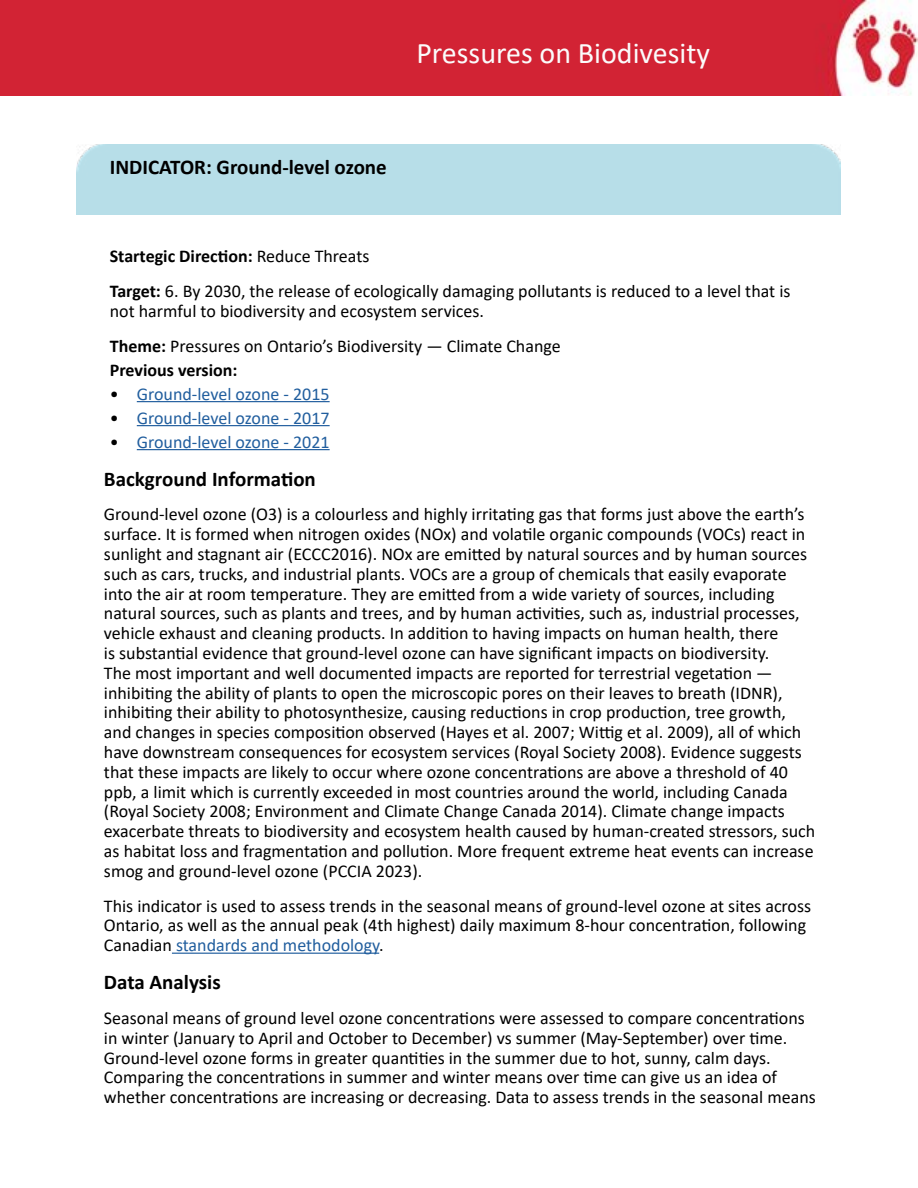
<style>
.page{position:relative;width:918px;height:1188px;background:#fff}
.page>*{position:absolute;margin:0;border:0;box-sizing:border-box;transform-origin:0 0}
.t1{font:30px "Calibri";color:#fbfbfb}
.t2{font:700 21px "Calibri";color:#000}
.t3{font:18px/19.8px "Calibri";color:#000}
.t4{font:18px "Calibri";color:#215e9e}
.t5{font:700 18px "Calibri";color:#000}
.s1{font-weight:700}
.s2{color:#000}
.s3{color:#215e9e}
</style>
<div class="page">
<img style="left:0;top:0;width:918px;height:95px">
<hr style="left:137px;top:401px;width:193px;height:1px;background:#215e9e">
<hr style="left:137px;top:425px;width:193px;height:1px;background:#215e9e">
<hr style="left:137px;top:449px;width:193px;height:1px;background:#215e9e">
<hr style="left:172px;top:953px;width:207px;height:1px;background:#215e9e">
<h1 class="t1" style="left:416px;top:32px;width:295px">Pressures on Biodivesity</h1>
<p class="t2" style="left:110px;top:152px;width:279px">INDICATOR: Ground-level ozone</p>
<p class="t3" style="left:110px;top:238px;width:682px;line-height:34.8px"><span class="s1">Startegic Direction:</span> Reduce Threats<br><span class="s1">Target:</span> 6. By 2030, the release of ecologically damaging pollutants is reduced to a level that is</p>
<p class="t3" style="left:110px;top:293px;width:453px;line-height:34.8px">not harmful to biodiversity and ecosystem services.<br><span class="s1">Theme:</span> Pressures on Ontario’s Biodiversity — Climate Change</p>
<p class="t5" style="left:110px;top:357px;width:129px">Previous version:</p>
<p class="t4" style="left:110px;top:381px;width:221px"><span class="s2">•</span> Ground-level ozone - 2015</p>
<p class="t4" style="left:110px;top:405px;width:221px"><span class="s2">•</span> Ground-level ozone - 2017</p>
<p class="t4" style="left:110px;top:429px;width:221px"><span class="s2">•</span> Ground-level ozone - 2021</p>
<p class="t2" style="left:104px;top:464px;width:213px">Background Information</p>
<p class="t3" style="left:104px;top:504px;width:713px">Ground-level ozone (O3) is a colourless and highly irritating gas that forms just above the earth’s surface. It is formed when nitrogen oxides (NOx) and volatile organic compounds (VOCs) react in sunlight and stagnant air (ECCC2016). NOx are emitted by natural sources and by human sources such as cars, trucks, and industrial plants. VOCs are a group of chemicals that easily evaporate into the air at room temperature. They are emitted from a wide variety of sources, including natural sources, such as plants and trees, and by human activities, such as, industrial processes, vehicle exhaust and cleaning products. In addition to having impacts on human health, there<br>is substantial evidence that ground-level ozone can have significant impacts on biodiversity.<br>The most important and well documented impacts are reported for terrestrial vegetation — inhibiting the ability of plants to open the microscopic pores on their leaves to breath (IDNR), inhibiting their ability to photosynthesize, causing reductions in crop production, tree growth, and changes in species composition observed (Hayes et al. 2007; Wittig et al. 2009), all of which have downstream consequences for ecosystem services (Royal Society 2008). Evidence suggests that these impacts are likely to occur where ozone concentrations are above a threshold of 40 ppb, a limit which is currently exceeded in most countries around the world, including Canada (Royal Society 2008; Environment and Climate Change Canada 2014). Climate change impacts exacerbate threats to biodiversity and ecosystem health caused by human-created stressors, such as habitat loss and fragmentation and pollution. More frequent extreme heat events can increase smog and ground-level ozone (PCCIA 2023).</p>
<p class="t3" style="left:104px;top:895px;width:709px">This indicator is used to assess trends in the seasonal means of ground-level ozone at sites across<br>Ontario, as well as the annual peak (4th highest) daily maximum 8-hour concentration, following<br>Canadian <span class="s3">standards and methodology</span>.</p>
<p class="t2" style="left:104px;top:967px;width:118px">Data Analysis</p>
<p class="t3" style="left:104px;top:1008px;width:713px">Seasonal means of ground level ozone concentrations were assessed to compare concentrations in winter (January to April and October to December) vs summer (May-September) over time.<br>Ground-level ozone forms in greater quantities in the summer due to hot, sunny, calm days.<br>Comparing the concentrations in summer and winter means over time can give us an idea of whether concentrations are increasing or decreasing. Data to assess trends in the seasonal means</p>
</div>
